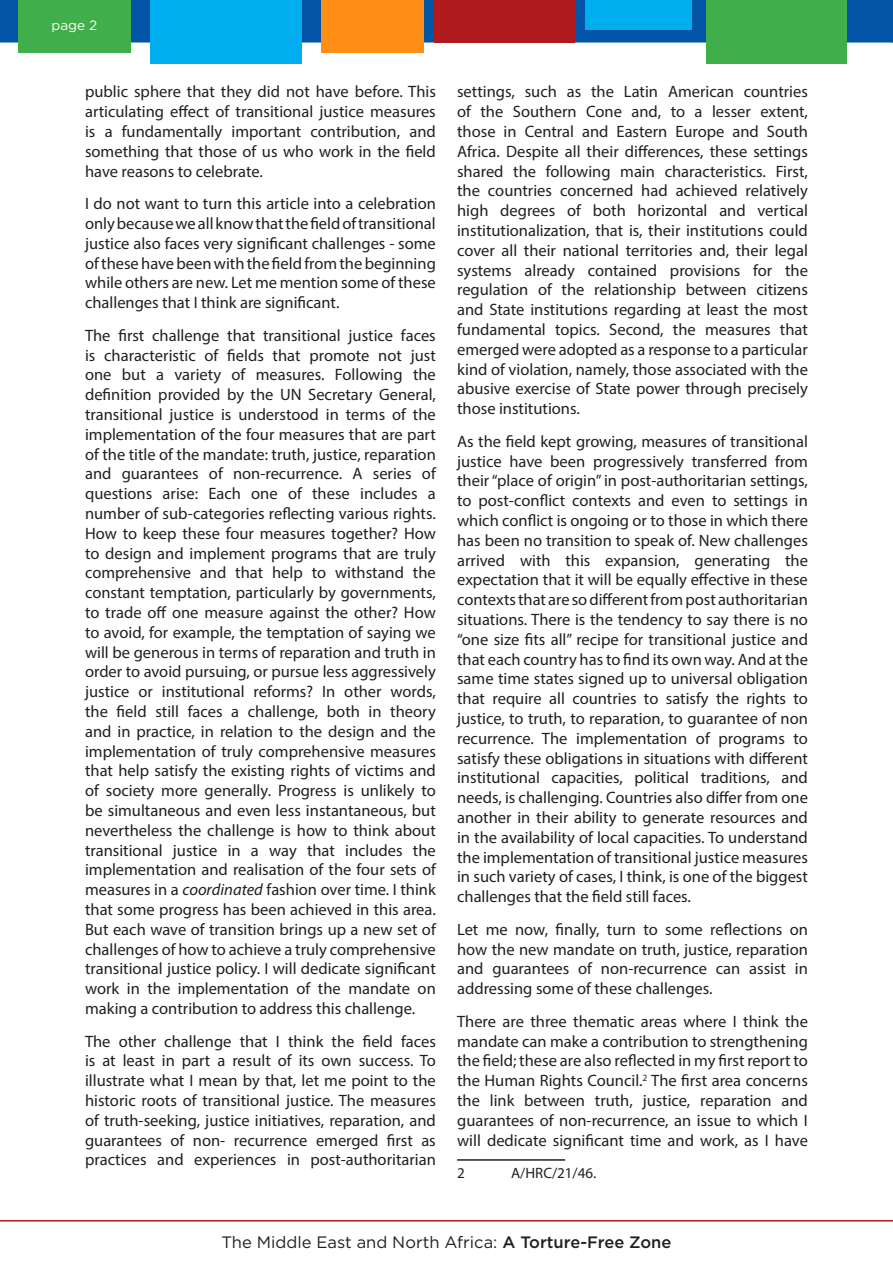
<style>
.page{position:relative;width:893px;height:1263px;background:#fff}
.page>*{position:absolute;margin:0;border:0;box-sizing:border-box;transform-origin:0 0}
.text{font:16.5px/19.8px "Myriad Pro";color:#231f20;text-align:justify}
.t1{font:16.5px "Gotham";color:#231f20}
.Footnote{font:15px "Myriad Pro";color:#231f20}
.page_number{font:13.5px "Gotham";color:#fff}
.s1{font-style:italic}
.s2{font-weight:500}
</style>
<div class="page">
<div style="left:0;top:0;width:893px;height:43px;background:#0154a6"></div>
<svg style="left:0;top:1220px;width:893px;height:2px;background:#c15255"></svg>
<div style="left:706px;top:0;width:141px;height:64px;background:#40ae49"></div>
<div style="left:150px;top:0;width:152px;height:64px;background:#00aeef"></div>
<div style="left:585px;top:0;width:107px;height:30px;background:#00aeef"></div>
<div style="left:321px;top:0;width:102px;height:53px;background:#ff8e16"></div>
<div style="left:18px;top:0;width:113px;height:53px;background:#40ae49"></div>
<div style="left:434px;top:0;width:140px;height:43px;background:#ae1a1e"></div>
<hr style="left:457px;top:1159px;width:108px;height:2px;background:#231f20">
<p class="page_number" style="left:52px;top:17px;width:47px">page 2</p>
<p class="text" style="left:85px;top:82px;width:352px">public sphere that they did not have before. This articulating effect of transitional justice measures is a fundamentally important contribution, and something that those of us who work in the field have reasons to celebrate.</p>
<p class="text" style="left:85px;top:193px;width:352px">I do not want to turn this article into a celebration only because we all know that the field of transitional justice also faces very significant challenges - some of these have been with the field from the beginning while others are new. Let me mention some of these challenges that I think are significant.</p>
<p class="text" style="left:85px;top:325px;width:352px">The first challenge that transitional justice faces is characteristic of fields that promote not just one but a variety of measures. Following the definition provided by the UN Secretary General, transitional justice is understood in terms of the implementation of the four measures that are part of the title of the mandate: truth, justice, reparation and guarantees of non-recurrence. A series of questions arise: Each one of these includes a number of sub-categories reflecting various rights.<br>How to keep these four measures together? How to design and implement programs that are truly comprehensive and that help to withstand the constant temptation, particularly by governments, to trade off one measure against the other? How to avoid, for example, the temptation of saying we will be generous in terms of reparation and truth in order to avoid pursuing, or pursue less aggressively justice or institutional reforms? In other words, the field still faces a challenge, both in theory and in practice, in relation to the design and the implementation of truly comprehensive measures that help satisfy the existing rights of victims and of society more generally. Progress is unlikely to be simultaneous and even less instantaneous, but nevertheless the challenge is how to think about transitional justice in a way that includes the implementation and realisation of the four sets of measures in a <span class="s1">coordinated</span> fashion over time. I think that some progress has been achieved in this area.<br>But each wave of transition brings up a new set of challenges of how to achieve a truly comprehensive transitional justice policy. I will dedicate significant work in the implementation of the mandate on making a contribution to address this challenge.</p>
<p class="text" style="left:85px;top:1031px;width:352px">The other challenge that I think the field faces is at least in part a result of its own success. To illustrate what I mean by that, let me point to the historic roots of transitional justice. The measures of truth-seeking, justice initiatives, reparation, and guarantees of non- recurrence emerged first as practices and experiences in post-authoritarian</p>
<p class="text" style="left:457px;top:82px;width:352px">settings, such as the Latin American countries of the Southern Cone and, to a lesser extent, those in Central and Eastern Europe and South Africa. Despite all their differences, these settings shared the following main characteristics. First, the countries concerned had achieved relatively high degrees of both horizontal and vertical institutionalization, that is, their institutions could cover all their national territories and, their legal systems already contained provisions for the regulation of the relationship between citizens and State institutions regarding at least the most fundamental topics. Second, the measures that emerged were adopted as a response to a particular kind of violation, namely, those associated with the abusive exercise of State power through precisely those institutions.</p>
<p class="text" style="left:457px;top:431px;width:352px">As the field kept growing, measures of transitional justice have been progressively transferred from their “place of origin” in post-authoritarian settings, to post-conflict contexts and even to settings in which conflict is ongoing or to those in which there has been no transition to speak of. New challenges arrived with this expansion, generating the expectation that it will be equally effective in these contexts that are so different from post authoritarian situations. There is the tendency to say there is no “one size fits all” recipe for transitional justice and that each country has to find its own way. And at the same time states signed up to universal obligation that require all countries to satisfy the rights to justice, to truth, to reparation, to guarantee of non recurrence. The implementation of programs to satisfy these obligations in situations with different institutional capacities, political traditions, and needs, is challenging. Countries also differ from one another in their ability to generate resources and in the availability of local capacities. To understand the implementation of transitional justice measures in such variety of cases, I think, is one of the biggest challenges that the field still faces.</p>
<p class="text" style="left:457px;top:919px;width:352px">Let me now, finally, turn to some reflections on how the new mandate on truth, justice, reparation and guarantees of non-recurrence can assist in addressing some of these challenges.</p>
<p class="text" style="left:457px;top:1011px;width:352px">There are three thematic areas where I think the mandate can make a contribution to strengthening the field; these are also reflected in my first report to the Human Rights Council.<sup>2</sup> The first area concerns the link between truth, justice, reparation and guarantees of non-recurrence, an issue to which I will dedicate significant time and work, as I have</p>
<p class="Footnote" style="left:457px;top:1164px;width:9px">2</p>
<p class="Footnote" style="left:511px;top:1164px;width:87px">A/HRC/21/46.</p>
<p class="t1" style="left:221px;top:1232px;width:452px">The Middle East and North Africa: <span class="s2">A Torture-Free Zone</span></p>
</div>
